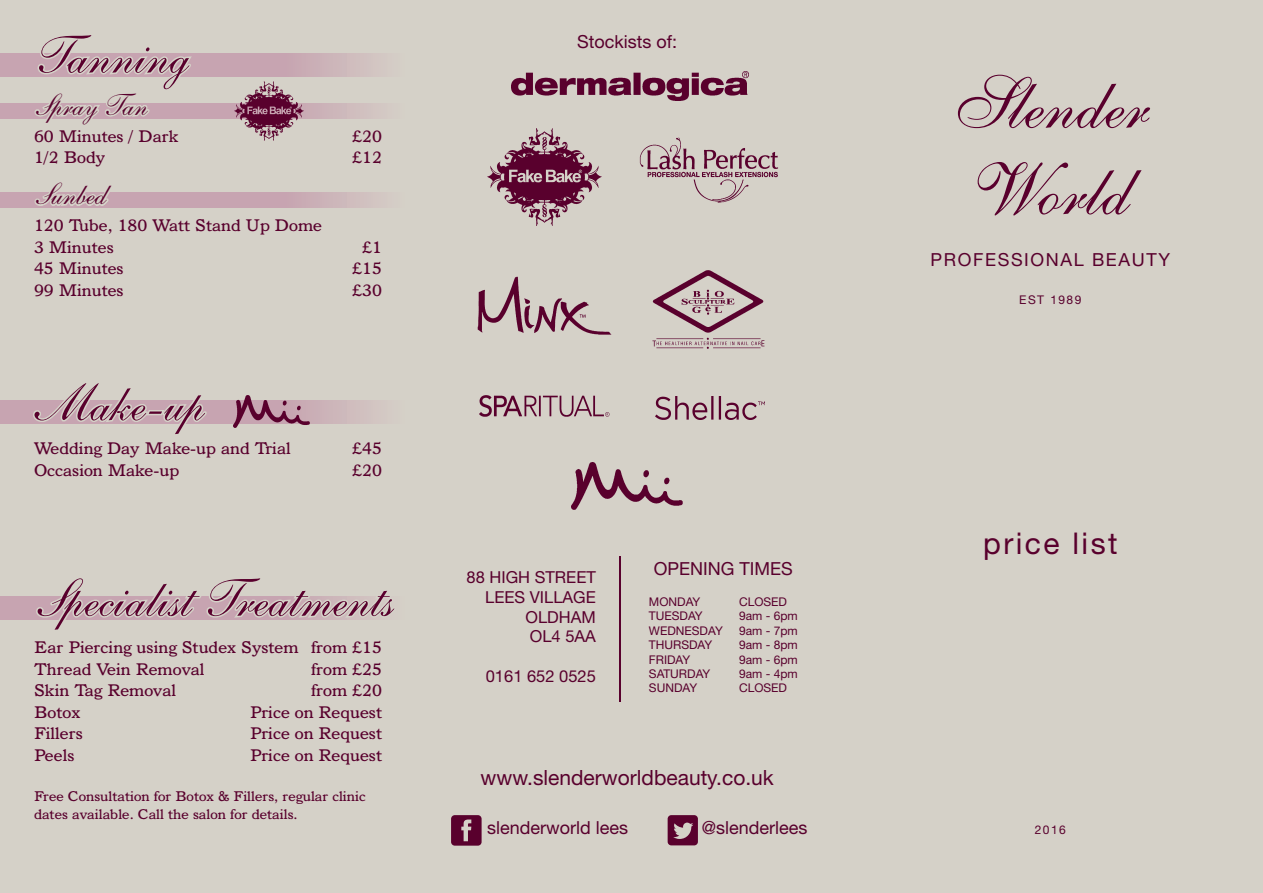
<style>
.page{position:relative;width:1263px;height:893px;background:#d5d1c8}
.page>*{position:absolute;margin:0;border:0;box-sizing:border-box;transform-origin:0 0}
.t1{font:72px/86.4px "Shelley Allegro BT";color:#59002d}
.t2{font:52.5px "Shelley Andante BT";color:#59002d}
.t3{font:30px "Shelley Andante BT";color:#59002d}
.t4{font:30px "Helvetica Neue";letter-spacing:.08em;color:#59002d}
.t5{font:21px "Helvetica Neue";color:#59002d}
.t6{font:18px/21.6px "Bookman BT";color:#59002d}
.t7{font:18px "Helvetica Neue";color:#59002d}
.t8{font:18px "Helvetica Neue";letter-spacing:.09em;color:#59002d}
.t9{font:16.5px/19.8px "Helvetica Neue";color:#59002d;text-align:right}
.t10{font:15px/18px "Bookman BT";color:#59002d}
.t11{font:12px "Helvetica Neue";color:#59002d}
</style>
<div class="page">
<svg style="left:0;top:53px;width:379px;height:23px;background:#c9abb4"></svg>
<svg style="left:0;top:103px;width:379px;height:15px;background:#caaeb6"></svg>
<svg style="left:33px;top:53px;width:162px;height:66px"></svg>
<svg style="left:0;top:193px;width:379px;height:15px;background:#c8a9b3"></svg>
<svg style="left:33px;top:192px;width:84px;height:16px"></svg>
<svg style="left:0;top:401px;width:379px;height:23px;background:#caafb7"></svg>
<svg style="left:31px;top:400px;width:178px;height:24px"></svg>
<svg style="left:0;top:596px;width:35px;height:23px"></svg>
<svg style="left:35px;top:596px;width:344px;height:24px"></svg>
<hr style="left:619px;top:556px;width:1px;height:145px;background:#59002d">
<img style="left:511px;top:72px;width:238px;height:28px">
<img style="left:652px;top:270px;width:113px;height:79px">
<img style="left:488px;top:129px;width:113px;height:97px">
<img style="left:639px;top:138px;width:140px;height:65px">
<img style="left:480px;top:396px;width:129px;height:20px">
<img style="left:477px;top:276px;width:135px;height:59px">
<img style="left:655px;top:397px;width:109px;height:22px">
<img style="left:572px;top:463px;width:111px;height:46px">
<img style="left:234px;top:81px;width:69px;height:59px">
<img style="left:233px;top:396px;width:76px;height:32px">
<svg style="left:451px;top:815px;width:31px;height:31px"></svg>
<svg style="left:668px;top:815px;width:30px;height:30px"></svg>
<h2 class="t2" style="left:34px;top:23px;width:156px">Tanning</h2>
<h3 class="t3" style="left:34px;top:86px;width:115px">Spray Tan</h3>
<p class="t6" style="left:34px;top:125px;width:146px">60 Minutes / Dark</p>
<p class="t6" style="left:352px;top:125px;width:31px">£20</p>
<p class="t6" style="left:34px;top:146px;width:73px">1/2 Body</p>
<p class="t6" style="left:352px;top:146px;width:31px">£12</p>
<h3 class="t3" style="left:34px;top:176px;width:74px">Sunbed</h3>
<p class="t6" style="left:34px;top:214px;width:290px">120 Tube, 180 Watt Stand Up Dome<br>3 Minutes</p>
<p class="t6" style="left:362px;top:236px;width:21px">£1</p>
<p class="t6" style="left:34px;top:257px;width:91px">45 Minutes</p>
<p class="t6" style="left:352px;top:257px;width:31px">£15</p>
<p class="t6" style="left:34px;top:279px;width:91px">99 Minutes</p>
<p class="t6" style="left:352px;top:279px;width:31px">£30</p>
<h2 class="t2" style="left:34px;top:370px;width:172px">Make-up</h2>
<p class="t6" style="left:34px;top:437px;width:258px">Wedding Day Make-up and Trial</p>
<p class="t6" style="left:352px;top:437px;width:31px">£45</p>
<p class="t6" style="left:34px;top:459px;width:147px">Occasion Make-up</p>
<p class="t6" style="left:352px;top:459px;width:31px">£20</p>
<h2 class="t2" style="left:34px;top:566px;width:361px">Specialist Treatments</h2>
<p class="t6" style="left:34px;top:636px;width:349px">Ear Piercing using Studex System from £15<br>Thread Vein Removal</p>
<p class="t6" style="left:311px;top:657px;width:72px">from £25</p>
<p class="t6" style="left:34px;top:679px;width:144px">Skin Tag Removal</p>
<p class="t6" style="left:311px;top:679px;width:72px">from £20</p>
<p class="t6" style="left:34px;top:701px;width:48px">Botox</p>
<p class="t6" style="left:250px;top:701px;width:133px">Price on Request</p>
<p class="t6" style="left:34px;top:722px;width:50px">Fillers</p>
<p class="t6" style="left:250px;top:722px;width:133px">Price on Request</p>
<p class="t6" style="left:34px;top:744px;width:42px">Peels</p>
<p class="t6" style="left:250px;top:744px;width:133px">Price on Request</p>
<p class="t10" style="left:34px;top:786px;width:333px">Free Consultation for Botox &amp; Fillers, regular clinic dates available. Call the salon for details.</p>
<p class="t7" style="left:577px;top:31px;width:102px">Stockists of:</p>
<p class="t9" style="left:467px;top:567px;width:131px">88 HIGH STREET<br>LEES VILLAGE<br>OLDHAM<br>OL4 5AA</p>
<p class="t9" style="left:486px;top:666px;width:112px">0161 652 0525</p>
<p class="t7" style="left:654px;top:558px;width:140px">OPENING TIMES</p>
<p class="t11" style="left:649px;top:595px;width:53px">MONDAY</p>
<p class="t11" style="left:739px;top:595px;width:50px">CLOSED</p>
<p class="t11" style="left:649px;top:609px;width:55px">TUESDAY</p>
<p class="t11" style="left:739px;top:609px;width:60px">9am - 6pm</p>
<p class="t11" style="left:649px;top:623px;width:75px">WEDNESDAY</p>
<p class="t11" style="left:739px;top:623px;width:60px">9am - 7pm</p>
<p class="t11" style="left:649px;top:638px;width:65px">THURSDAY</p>
<p class="t11" style="left:739px;top:638px;width:60px">9am - 8pm</p>
<p class="t11" style="left:649px;top:652px;width:43px">FRIDAY</p>
<p class="t11" style="left:739px;top:652px;width:60px">9am - 6pm</p>
<p class="t11" style="left:649px;top:667px;width:63px">SATURDAY</p>
<p class="t11" style="left:739px;top:667px;width:60px">9am - 4pm</p>
<p class="t11" style="left:649px;top:681px;width:50px">SUNDAY</p>
<p class="t11" style="left:739px;top:681px;width:50px">CLOSED</p>
<p class="t5" style="left:481px;top:765px;width:295px">www.slenderworldbeauty.co.uk</p>
<p class="t7" style="left:487px;top:817px;width:142px">slenderworld lees</p>
<p class="t7" style="left:702px;top:817px;width:107px">@slenderlees</p>
<h1 class="t1" style="left:952px;top:62px;width:198px">Slender<br>World</h1>
<p class="t8" style="left:930px;top:249px;width:241px">PROFESSIONAL BEAUTY</p>
<p class="t11" style="left:1019px;top:292px;width:64px">EST 1989</p>
<h3 class="t4" style="left:983px;top:525px;width:136px">price list</h3>
<p class="t11" style="left:1035px;top:823px;width:33px">2016</p>
</div>
